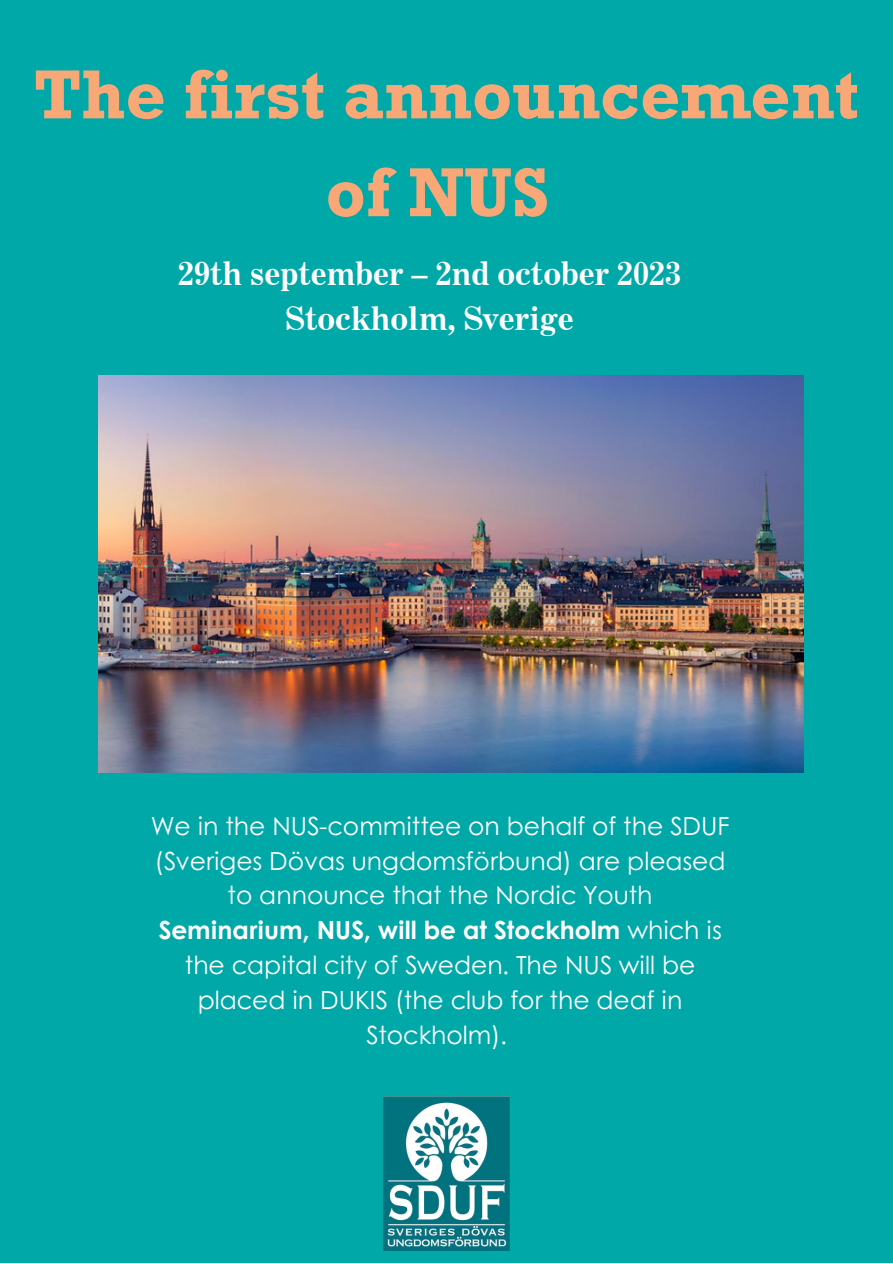
<style>
.page{position:relative;width:893px;height:1264px;background:#fff}
.page>*{position:absolute;margin:0;border:0;box-sizing:border-box;transform-origin:0 0}
.t1{font:700 70.5px/97.8px "Rockwell Std";color:#f8a877;text-align:center}
.t2{font:700 32.4px/45px "Century Expanded BT";color:#fff;text-align:center}
.t3{font:24.9px/34.8px "Century Gothic";color:#fff;text-align:center}
.s1{font-weight:700}
</style>
<div class="page">
<div style="left:0;top:0;width:892px;height:1262px;background:#00a8a8"></div>
<img style="left:383px;top:1096px;width:126px;height:154px">
<img style="left:98px;top:375px;width:705px;height:397px">
<h1 class="t1" style="left:34px;top:57px;width:826px">The first announcement of NUS</h1>
<h2 class="t2" style="left:178px;top:250px;width:504px">29th september – 2nd october 2023<br>Stockholm, Sverige</h2>
<p class="t3" style="left:151px;top:807px;width:580px">We in the NUS-committee on behalf of the SDUF (Sveriges Dövas ungdomsförbund) are pleased to announce that the Nordic Youth <span class="s1">Seminarium, NUS, will be at Stockholm</span> which is the capital city of Sweden. The NUS will be placed in DUKIS (the club for the deaf in Stockholm).</p>
</div>
